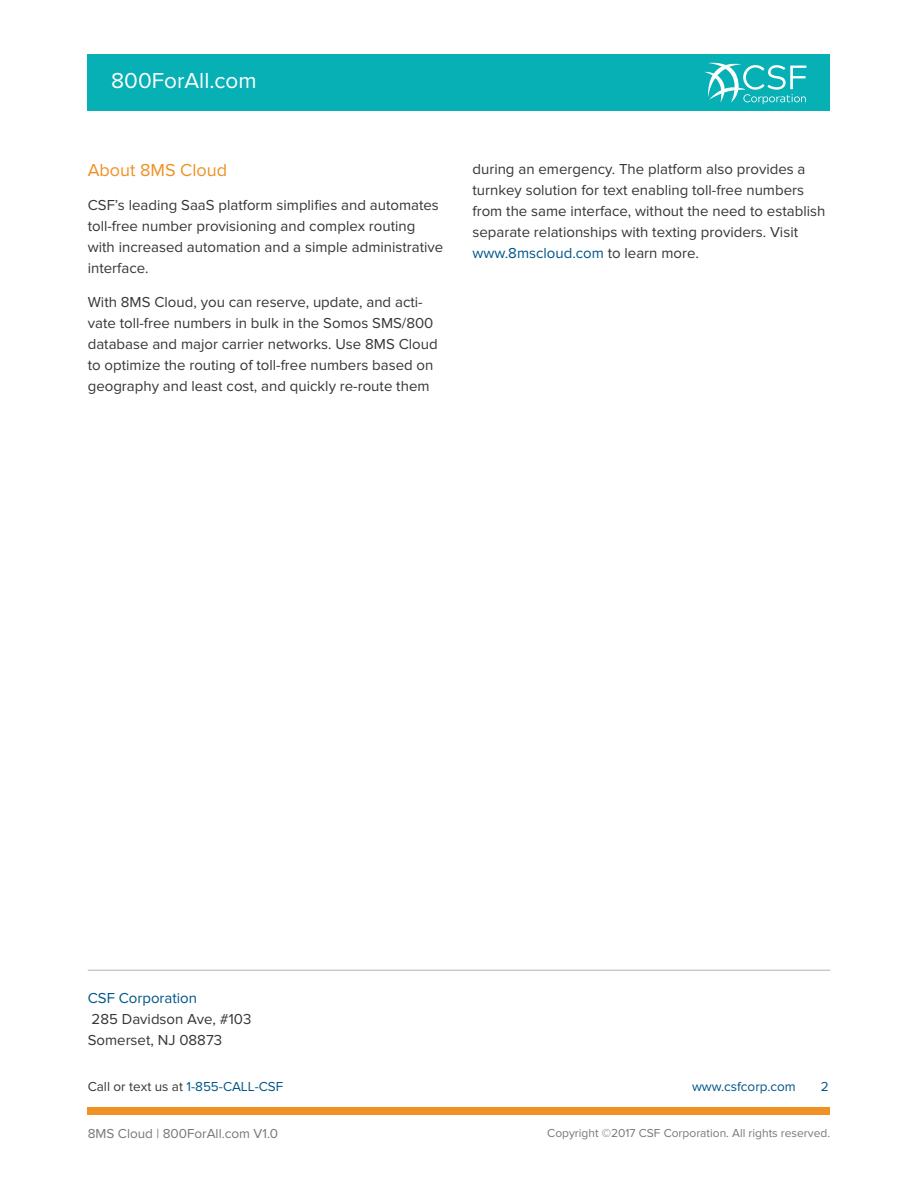
<style>
.page{position:relative;width:918px;height:1188px;background:#fff}
.page>*{position:absolute;margin:0;border:0;box-sizing:border-box;transform-origin:0 0}
.Main_Header{font:22.5px "Proxima Nova";color:#fff}
.A_Head{font:18px "Proxima Nova";color:#ef9124}
.Body_Text{font:15px/21px "Proxima Nova";color:#363635}
.t1{font:13.5px "Proxima Nova";color:#363635}
.t2{font:13.5px "Proxima Nova";color:#78787b}
.t3{font:13.5px "Proxima Nova";color:#015587}
.t4{font:12px "Proxima Nova";color:#78787b}
.s1{color:#015587}
</style>
<div class="page">
<div style="left:88px;top:1107px;width:742px;height:7px;background:#ef9124"></div>
<div style="left:88px;top:54px;width:742px;height:56px;background:#06b0b4"></div>
<svg style="left:705px;top:62px;width:101px;height:42px"></svg>
<hr style="left:88px;top:970px;width:742px;height:1px;background:#b0b5ae">
<p class="Main_Header" style="left:111px;top:68px;width:147px">800ForAll.com</p>
<p class="A_Head" style="left:88px;top:160px;width:141px">About 8MS Cloud</p>
<p class="Body_Text" style="left:88px;top:195px;width:357px">CSF’s leading SaaS platform simplifies and automates toll-free number provisioning and complex routing with increased automation and a simple administrative interface.</p>
<p class="Body_Text" style="left:88px;top:292px;width:351px">With 8MS Cloud, you can reserve, update, and acti&shy;vate toll-free numbers in bulk in the Somos SMS/800 database and major carrier networks. Use 8MS Cloud to optimize the routing of toll-free numbers based on geography and least cost, and quickly re-route them</p>
<p class="Body_Text" style="left:472px;top:159px;width:354px">during an emergency. The platform also provides a turnkey solution for text enabling toll-free numbers from the same interface, without the need to establish separate relationships with texting providers. Visit <span class="s1">www.8mscloud.com</span> to learn more.</p>
<p class="Body_Text" style="left:88px;top:988px;width:165px"><span class="s1">CSF Corporation<br></span>285 Davidson Ave, #103<br>Somerset, NJ 08873</p>
<p class="t1" style="left:88px;top:1078px;width:197px">Call or text us at <span class="s1">1-855-CALL-CSF</span></p>
<p class="t3" style="left:692px;top:1078px;width:105px">www.csfcorp.com</p>
<p class="t3" style="left:821px;top:1078px;width:9px">2</p>
<p class="t2" style="left:88px;top:1126px;width:192px">8MS Cloud | 800ForAll.com V1.0</p>
<p class="t4" style="left:547px;top:1126px;width:285px">Copyright ©2017 CSF Corporation. All rights reserved.</p>
</div>
